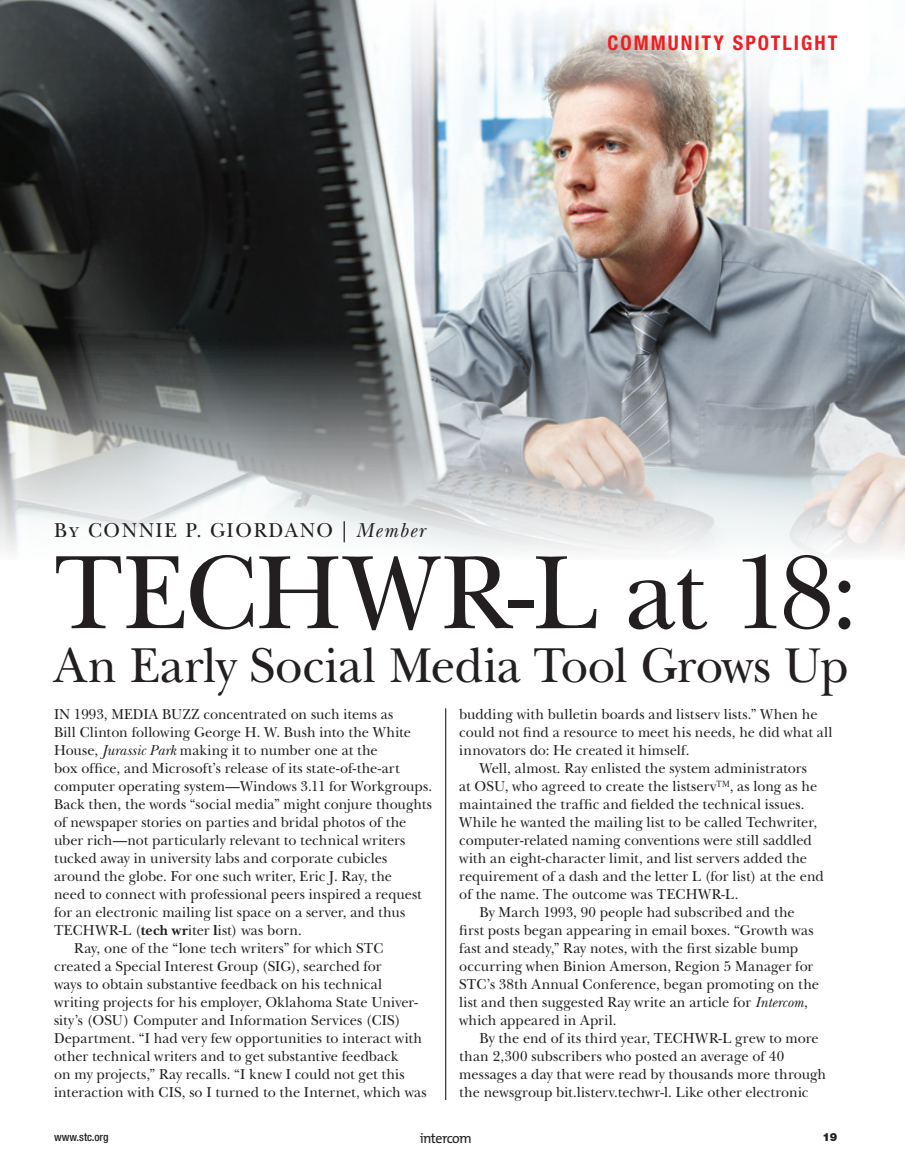
<style>
.page{position:relative;width:905px;height:1175px;background:#fff}
.page>*{position:absolute;margin:0;border:0;box-sizing:border-box;transform-origin:0 0}
.t1{font:108.75px "New Baskerville Std";color:#231f20;scale:.96 1}
.t2{font:51px "New Baskerville Std";letter-spacing:-.005em;color:#231f20;scale:.96 1}
.t3{font:21px "New Baskerville Std";color:#231f20;scale:.96 1}
.t4{font:italic 21px "New Baskerville Std";letter-spacing:.08em;color:#231f20;scale:.96 1}
.t5{font:700 condensed 20.25px "Helvetica Neue LT Std";letter-spacing:.1em;color:#ee1f23}
.t6{font:15px "New Baskerville Std";color:#231f20;scale:.96 1}
.t7{font:15px "New Baskerville Std";letter-spacing:.02em;color:#231f20;scale:.96 1}
.t8{font:15px "New Baskerville Std";letter-spacing:.025em;color:#231f20;scale:.96 1}
.t9{font:13.95px "The Mix B5 Plain";letter-spacing:-.04em;color:#231f20}
.t10{font:500 condensed 11.25px "Helvetica Neue LT Std";color:#231f20}
.t11{font:900 11.25px "Helvetica Neue LT Std";color:#231f20}
.s1{font-style:normal}
.s2{font-style:italic}
.s3{font-weight:700}
</style>
<div class="page">
<img style="left:0;top:0;width:904px;height:553px">
<img style="left:358px;top:0;width:546px;height:173px">
<hr style="left:445px;top:708px;width:1px;height:392px;background:#040503">
<h3 class="t5" style="left:607px;top:31px;width:231px">COMMUNITY SPOTLIGHT</h3>
<h3 class="t3" style="left:54px;top:517px;width:68px">By Connie</h3>
<h3 class="t3" style="left:185px;top:517px;width:60px">P. Giordano</h3>
<h3 class="t4" style="left:341px;top:517px;width:90px"><span class="s1">|</span> Member</h3>
<h1 class="t1" style="left:54px;top:529px;width:839px">TECHWR-L at 18:</h1>
<h2 class="t2" style="left:54px;top:636px;width:829px">An Early Social Media Tool Grows Up</h2>
<p class="t6" style="left:54px;top:705px;width:71px">In 1993, media</p>
<p class="t6" style="left:162px;top:705px;width:242px">buzz concentrated on such items as</p>
<p class="t6" style="left:54px;top:723px;width:373px">Bill Clinton following George H. W. Bush into the White</p>
<p class="t6" style="left:54px;top:741px;width:339px">House, <span class="s2">Jurassic Park</span> making it to number one at the</p>
<p class="t6" style="left:54px;top:759px;width:362px">box office, and Microsoft’s release of its state-of-the-art</p>
<p class="t6" style="left:54px;top:777px;width:395px">computer operating system—Windows 3.11 for Workgroups.</p>
<p class="t6" style="left:54px;top:795px;width:395px">Back then, the words “social media” might conjure thoughts</p>
<p class="t6" style="left:54px;top:813px;width:368px">of newspaper stories on parties and bridal photos of the</p>
<p class="t6" style="left:54px;top:831px;width:367px">uber rich—not particularly relevant to technical writers</p>
<p class="t6" style="left:54px;top:849px;width:348px">tucked away in university labs and corporate cubicles</p>
<p class="t6" style="left:54px;top:867px;width:353px">around the globe. For one such writer, Eric J. Ray, the</p>
<p class="t6" style="left:54px;top:885px;width:385px">need to connect with professional peers inspired a request</p>
<p class="t6" style="left:54px;top:903px;width:367px">for an electronic mailing list space on a server, and thus</p>
<p class="t7" style="left:54px;top:921px;width:260px">TECHWR-L (<span class="s3">tech wr</span>iter <span class="s3">l</span>ist) was born.</p>
<p class="t6" style="left:74px;top:939px;width:323px">Ray, one of the “lone tech writers” for which STC</p>
<p class="t6" style="left:54px;top:957px;width:343px">created a Special Interest Group (SIG), searched for</p>
<p class="t6" style="left:54px;top:975px;width:343px">ways to obtain substantive feedback on his technical</p>
<p class="t6" style="left:54px;top:993px;width:380px">writing projects for his employer, Oklahoma State Univer-</p>
<p class="t6" style="left:54px;top:1011px;width:362px">sity’s (OSU) Computer and Information Services (CIS)</p>
<p class="t6" style="left:54px;top:1029px;width:385px">Department. “I had very few opportunities to interact with</p>
<p class="t6" style="left:54px;top:1047px;width:360px">other technical writers and to get substantive feedback</p>
<p class="t6" style="left:54px;top:1065px;width:367px">on my projects,” Ray recalls. “I knew I could not get this</p>
<p class="t6" style="left:54px;top:1083px;width:390px">interaction with CIS, so I turned to the Internet, which was</p>
<p class="t6" style="left:459px;top:705px;width:375px">budding with bulletin boards and listserv lists.” When he</p>
<p class="t6" style="left:459px;top:723px;width:390px">could not find a resource to meet his needs, he did what all</p>
<p class="t6" style="left:459px;top:741px;width:241px">innovators do: He created it himself.</p>
<p class="t6" style="left:479px;top:759px;width:343px">Well, almost. Ray enlisted the system administrators</p>
<p class="t6" style="left:459px;top:777px;width:374px">at OSU, who agreed to create the listserv™, as long as he</p>
<p class="t6" style="left:459px;top:795px;width:361px">maintained the traffic and fielded the technical issues.</p>
<p class="t6" style="left:459px;top:813px;width:374px">While he wanted the mailing list to be called Techwriter,</p>
<p class="t6" style="left:459px;top:831px;width:369px">computer-related naming conventions were still saddled</p>
<p class="t6" style="left:459px;top:849px;width:364px">with an eight-character limit, and list servers added the</p>
<p class="t6" style="left:459px;top:867px;width:381px">requirement of a dash and the letter L (for list) at the end</p>
<p class="t8" style="left:459px;top:885px;width:292px">of the name. The outcome was TECHWR-L.</p>
<p class="t6" style="left:479px;top:903px;width:330px">By March 1993, 90 people had subscribed and the</p>
<p class="t6" style="left:459px;top:921px;width:370px">first posts began appearing in email boxes. “Growth was</p>
<p class="t6" style="left:459px;top:939px;width:354px">fast and steady,” Ray notes, with the first sizable bump</p>
<p class="t6" style="left:459px;top:957px;width:370px">occurring when Binion Amerson, Region 5 Manager for</p>
<p class="t6" style="left:459px;top:975px;width:376px">STC’s 38th Annual Conference, began promoting on the</p>
<p class="t6" style="left:459px;top:993px;width:365px">list and then suggested Ray write an article for <span class="s2">Intercom</span>,</p>
<p class="t6" style="left:459px;top:1011px;width:165px">which appeared in April.</p>
<p class="t6" style="left:479px;top:1029px;width:355px">By the end of its third year, TECHWR-L grew to more</p>
<p class="t6" style="left:459px;top:1047px;width:340px">than 2,300 subscribers who posted an average of 40</p>
<p class="t6" style="left:459px;top:1065px;width:384px">messages a day that were read by thousands more through</p>
<p class="t6" style="left:459px;top:1083px;width:365px">the newsgroup bit.listerv.techwr-l. Like other electronic</p>
<p class="t10" style="left:54px;top:1130px;width:56px">www.stc.org</p>
<p class="t9" style="left:419px;top:1130px;width:54px">intercom</p>
<p class="t11" style="left:822px;top:1130px;width:17px">19</p>
</div>
